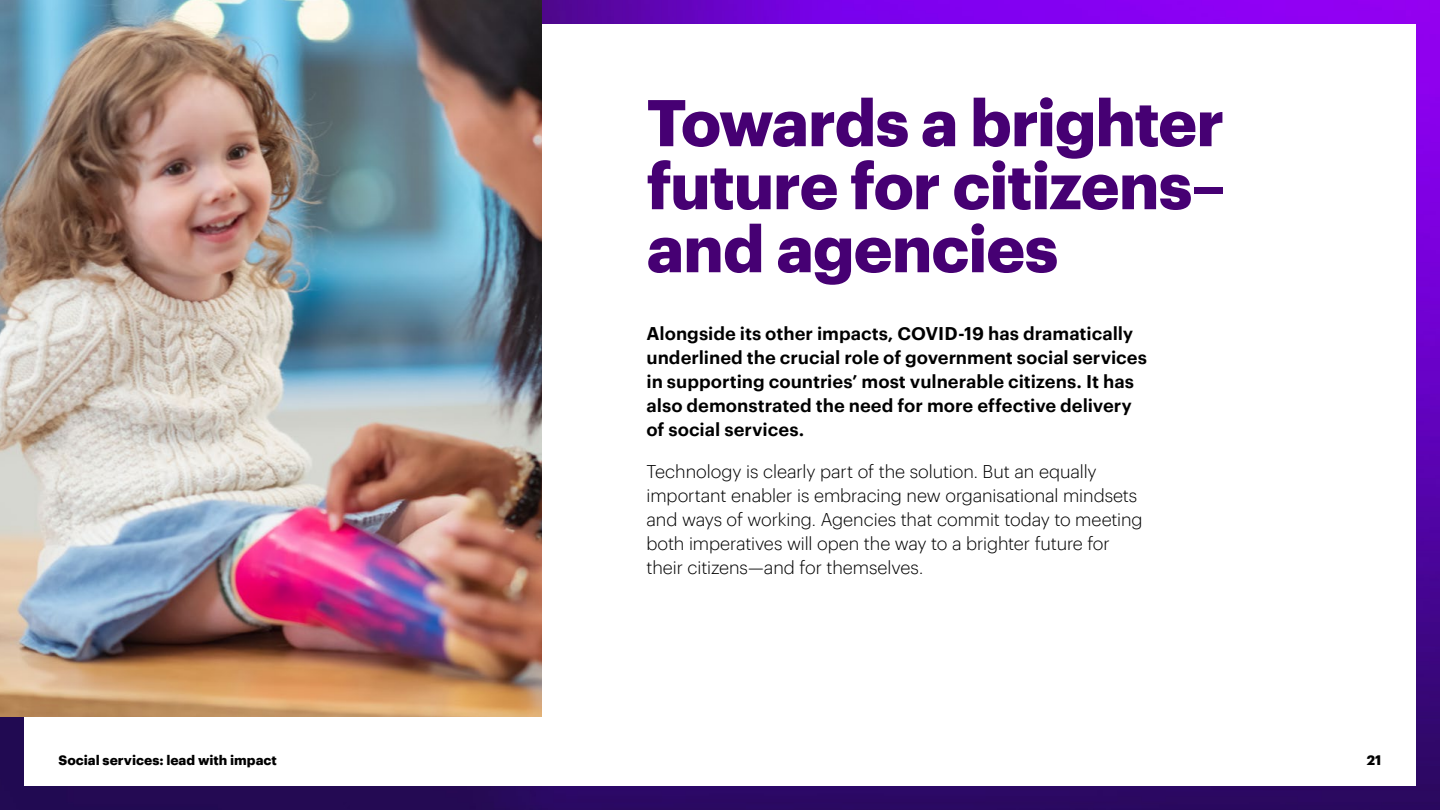
<style>
.page{position:relative;width:1440px;height:810px;background:#fff}
.page>*{position:absolute;margin:0;border:0;box-sizing:border-box;transform-origin:0 0}
.t1{font:700 64.5px/63px "Graphik";letter-spacing:-.02em;color:#460073;text-align:justify}
.t2{font:300 18px/24px "Graphik";letter-spacing:-.01em;color:#000}
.t3{font:600 18px/24px "Graphik";color:#000}
.t4{font:700 13.5px "Graphik";color:#000}
</style>
<div class="page">
<img style="left:0;top:0;width:1440px;height:810px">
<div style="left:24px;top:24px;width:1392px;height:762px;background:#fff"></div>
<img style="left:0;top:0;width:542px;height:717px">
<h1 class="t1" style="left:646px;top:86px;width:582px">Towards a brighter future for citizens– and agencies</h1>
<p class="t3" style="left:646px;top:320px;width:502px">Alongside its other impacts, COVID-19 has dramatically underlined the crucial role of government social services in supporting countries’ most vulnerable citizens. It has also demonstrated the need for more effective delivery of social services.</p>
<p class="t2" style="left:646px;top:458px;width:498px">Technology is clearly part of the solution. But an equally important enabler is embracing new organisational mindsets and ways of working. Agencies that commit today to meeting both imperatives will open the way to a brighter future for their citizens—and for themselves.</p>
<p class="t4" style="left:58px;top:750px;width:220px">Social services: lead with impact</p>
<p class="t4" style="left:1367px;top:750px;width:16px">21</p>
</div>
